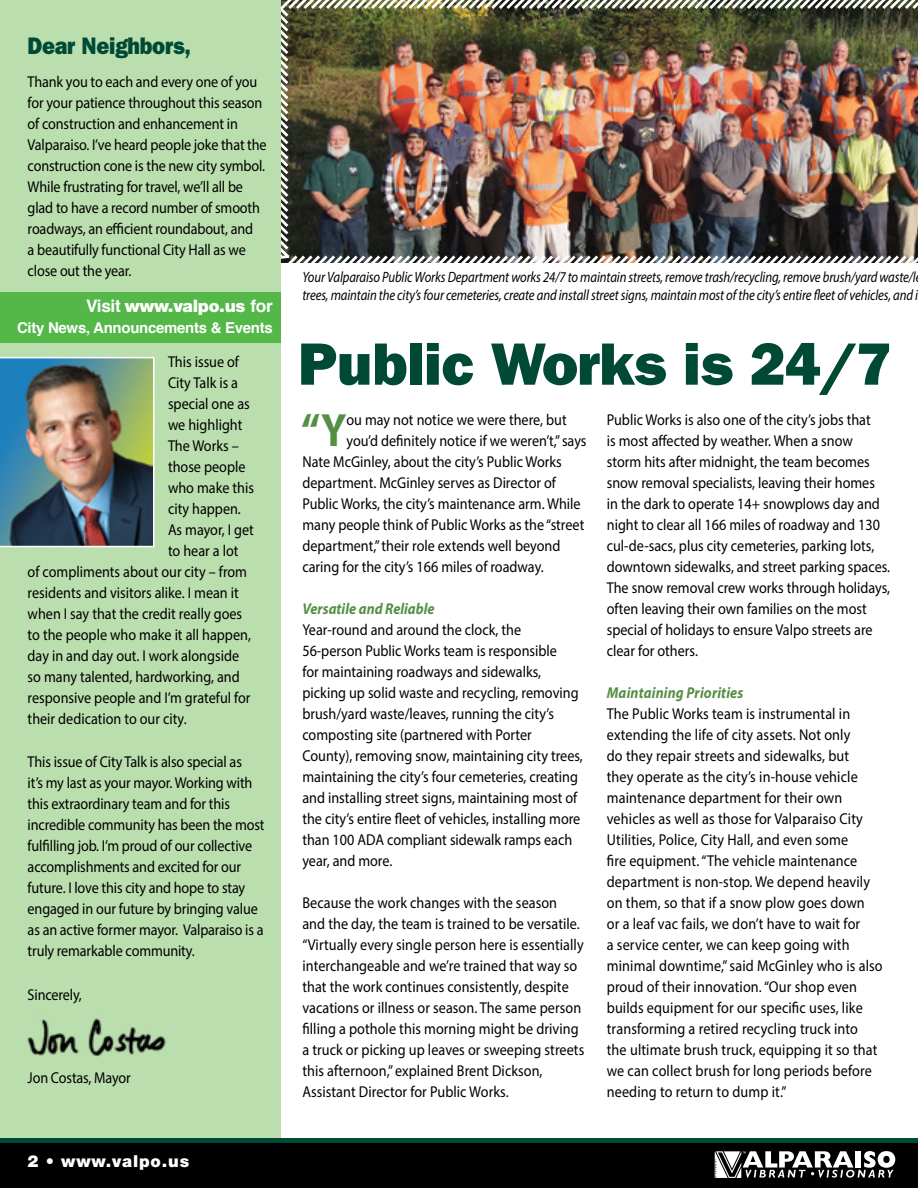
<style>
.page{position:relative;width:918px;height:1188px;background:#fff}
.page>*{position:absolute;margin:0;border:0;box-sizing:border-box;transform-origin:0 0}
.t1{font:800 60px "Franklin Gothic";letter-spacing:-.01em;color:#004a35}
.t2{font:700 46.95px "Myriad Pro";color:#558f45;scale:.9 1}
.t3{font:800 24px "Franklin Gothic";letter-spacing:-.01em;color:#004a35;scale:.9 1}
.t4{font:900 17.25px "Helvetica Neue LT Std";letter-spacing:-.02em;color:#fff}
.t5{font:900 16.5px "Helvetica Neue LT Std";letter-spacing:.05em;color:#fff}
.t6{font:15.75px/21px "Myriad Pro";color:#000;scale:.9 1}
.t7{font:italic 700 15.75px "Myriad Pro";letter-spacing:.005em;color:#558f45;scale:.9 1}
.t8{font:italic 15px/18px "Myriad Pro";letter-spacing:-.01em;color:#000;scale:.85 1}
.t9{font:700 15px "Helvetica";letter-spacing:-.02em;color:#fff}
.s1{font-family:"Helvetica";font-weight:700}
</style>
<div class="page">
<img style="left:281px;top:0;width:637px;height:263px">
<div style="left:0;top:0;width:281px;height:1138px;background:#bbdeae"></div>
<img style="left:0;top:357px;width:155px;height:190px">
<div style="left:0;top:292px;width:281px;height:50px;background:#53b848"></div>
<img style="left:27px;top:1018px;width:139px;height:39px">
<div style="left:0;top:1142px;width:918px;height:46px;background:#000"></div>
<hr style="left:0;top:1138px;width:918px;height:4px;background:#004a35">
<svg style="left:715px;top:1151px;width:180px;height:27px"></svg>
<h3 class="t3" style="left:28px;top:32px;width:183px">Dear Neighbors,</h3>
<p class="t6" style="left:28px;top:71px;width:267px">Thank you to each and every one of you for your patience throughout this season of construction and enhancement in Valparaiso. I’ve heard people joke that the construction cone is the new city symbol.<br>While frustrating for travel, we’ll all be glad to have a record number of smooth roadways, an efficient roundabout, and<br>a beautifully functional City Hall as we close out the year.</p>
<p class="t4" style="left:86px;top:296px;width:188px"><span class="s1">Visit</span> www.valpo.us <span class="s1">for</span></p>
<p class="t9" style="left:17px;top:316px;width:257px">City News, Announcements &amp; Events</p>
<p class="t6" style="left:168px;top:351px;width:81px">This issue of</p>
<p class="t6" style="left:168px;top:372px;width:79px">City Talk is a</p>
<p class="t6" style="left:168px;top:393px;width:92px">special one as</p>
<p class="t6" style="left:168px;top:414px;width:84px">we highlight</p>
<p class="t6" style="left:168px;top:435px;width:80px">The Works –</p>
<p class="t6" style="left:168px;top:456px;width:88px">those people</p>
<p class="t6" style="left:168px;top:477px;width:97px">who make this</p>
<p class="t6" style="left:168px;top:498px;width:83px">city happen.</p>
<p class="t6" style="left:168px;top:519px;width:97px">As mayor, I get</p>
<p class="t6" style="left:168px;top:540px;width:80px">to hear a lot</p>
<p class="t6" style="left:28px;top:561px;width:245px">of compliments about our city – from</p>
<p class="t6" style="left:28px;top:582px;width:236px">residents and visitors alike. I mean it</p>
<p class="t6" style="left:28px;top:603px;width:240px">when I say that the credit really goes</p>
<p class="t6" style="left:28px;top:624px;width:250px">to the people who make it all happen,</p>
<p class="t6" style="left:28px;top:645px;width:236px">day in and day out. I work alongside</p>
<p class="t6" style="left:28px;top:666px;width:237px">so many talented, hardworking, and</p>
<p class="t6" style="left:28px;top:687px;width:249px">responsive people and I’m grateful for</p>
<p class="t6" style="left:28px;top:708px;width:178px">their dedication to our city.</p>
<p class="t6" style="left:28px;top:751px;width:265px">This issue of City Talk is also special as<br>it’s my last as your mayor. Working with this extraordinary team and for this incredible community has been the most fulfilling job. I’m proud of our collective accomplishments and excited for our future. I love this city and hope to stay engaged in our future by bringing value as an active former mayor. Valparaiso is a truly remarkable community.</p>
<p class="t6" style="left:28px;top:984px;width:62px">Sincerely,</p>
<p class="t6" style="left:28px;top:1067px;width:116px">Jon Costas, Mayor</p>
<p class="t5" style="left:28px;top:1151px;width:163px">2 • www.valpo.us</p>
<p class="t8" style="left:302px;top:267px;width:726px">Your Valparaiso Public Works Department works 24/7 to maintain streets, remove trash/recycling, remove brush/yard waste/l trees, maintain the city’s four cemeteries, create and install street signs, maintain most of the city’s entire fleet of vehicles, and i</p>
<h1 class="t1" style="left:298px;top:329px;width:595px">Public Works is 24/7</h1>
<h2 class="t2" style="left:301px;top:400px;width:52px">“Y</h2>
<p class="t6" style="left:347px;top:409px;width:246px">ou may not notice we were there, but</p>
<p class="t6" style="left:347px;top:430px;width:268px">you’d definitely notice if we weren’t,” says</p>
<p class="t6" style="left:302px;top:451px;width:290px">Nate McGinley, about the city’s Public Works</p>
<p class="t6" style="left:302px;top:472px;width:283px">department. McGinley serves as Director of</p>
<p class="t6" style="left:302px;top:493px;width:311px">Public Works, the city’s maintenance arm. While</p>
<p class="t6" style="left:302px;top:514px;width:315px">many people think of Public Works as the “street</p>
<p class="t6" style="left:302px;top:535px;width:288px">department,” their role extends well beyond</p>
<p class="t6" style="left:302px;top:556px;width:270px">caring for the city’s 166 miles of roadway.</p>
<p class="t7" style="left:302px;top:599px;width:148px">Versatile and Reliable</p>
<p class="t6" style="left:302px;top:619px;width:313px">Year-round and around the clock, the 56-person Public Works team is responsible<br>for maintaining roadways and sidewalks, picking up solid waste and recycling, removing brush/yard waste/leaves, running the city’s composting site (partnered with Porter County), removing snow, maintaining city trees, maintaining the city’s four cemeteries, creating and installing street signs, maintaining most of the city’s entire fleet of vehicles, installing more than 100 ADA compliant sidewalk ramps each year, and more.</p>
<p class="t6" style="left:302px;top:892px;width:315px">Because the work changes with the season<br>and the day, the team is trained to be versatile. “Virtually every single person here is essentially interchangeable and we’re trained that way so that the work continues consistently, despite vacations or illness or season. The same person filling a pothole this morning might be driving a truck or picking up leaves or sweeping streets this afternoon,” explained Brent Dickson, Assistant Director for Public Works.</p>
<p class="t6" style="left:607px;top:409px;width:316px">Public Works is also one of the city’s jobs that<br>is most affected by weather. When a snow storm hits after midnight, the team becomes snow removal specialists, leaving their homes<br>in the dark to operate 14+ snowplows day and night to clear all 166 miles of roadway and 130 cul-de-sacs, plus city cemeteries, parking lots, downtown sidewalks, and street parking spaces.<br>The snow removal crew works through holidays, often leaving their own families on the most special of holidays to ensure Valpo streets are clear for others.</p>
<p class="t7" style="left:607px;top:683px;width:153px">Maintaining Priorities</p>
<p class="t6" style="left:607px;top:703px;width:308px">The Public Works team is instrumental in extending the life of city assets. Not only<br>do they repair streets and sidewalks, but<br>they operate as the city’s in-house vehicle maintenance department for their own vehicles as well as those for Valparaiso City Utilities, Police, City Hall, and even some<br>fire equipment. “The vehicle maintenance department is non-stop. We depend heavily on them, so that if a snow plow goes down<br>or a leaf vac fails, we don’t have to wait for<br>a service center, we can keep going with minimal downtime,” said McGinley who is also proud of their innovation. “Our shop even builds equipment for our specific uses, like transforming a retired recycling truck into<br>the ultimate brush truck, equipping it so that we can collect brush for long periods before needing to return to dump it.”</p>
</div>
